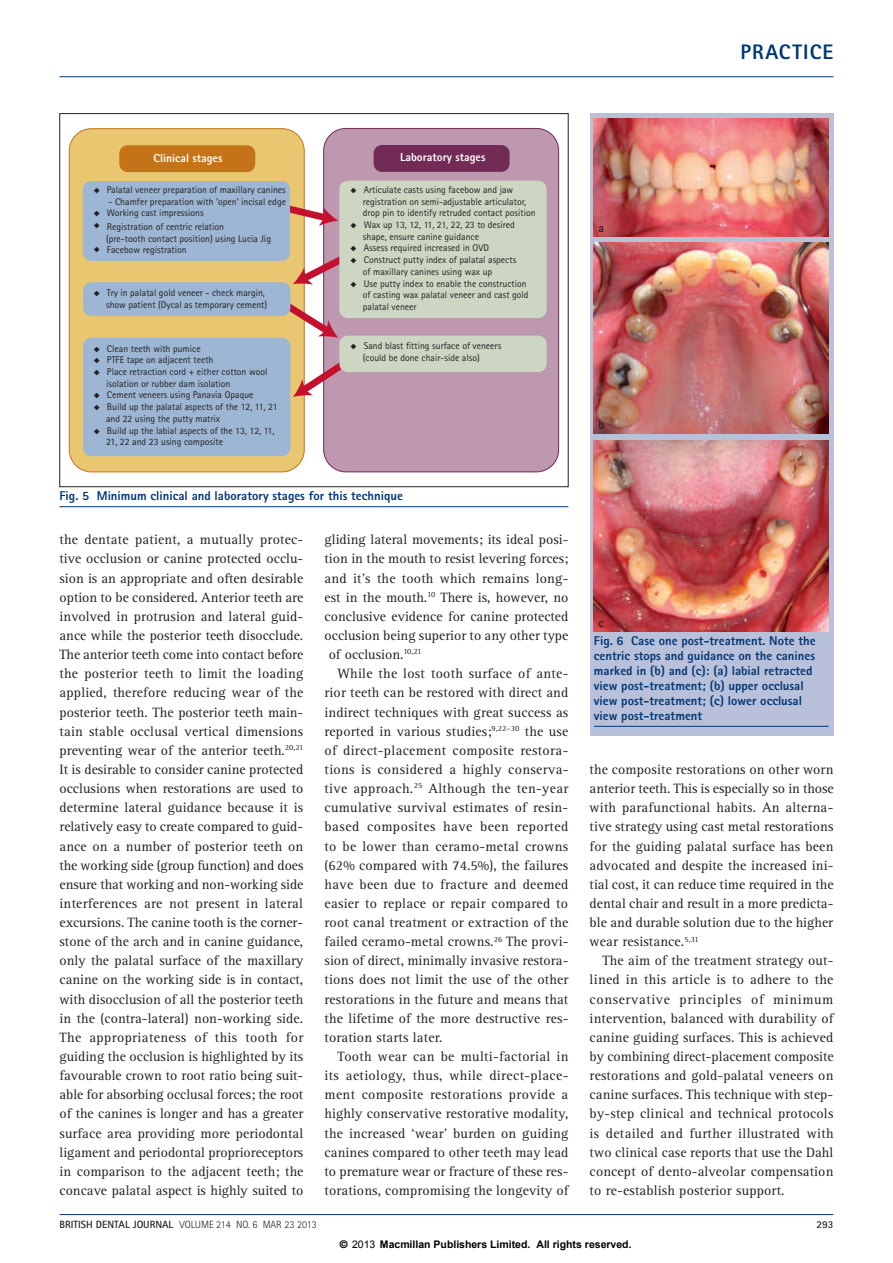
<style>
.page{position:relative;width:893px;height:1263px;background:#fff}
.page>*{position:absolute;margin:0;border:0;box-sizing:border-box;transform-origin:0 0}
.t1{font:800 21px "Rotis Sans Serif Std";letter-spacing:.055em;color:#013775}
.body{font:13.95px/19.2px "Rotis Serif Std";letter-spacing:.01em;color:#231f20;text-align:justify}
.table_fig_caption{font:800 12.75px/15px "Rotis Sans Serif Std";color:#013775}
.table_text_bold{font:700 12px "Rotis Sans Serif Std";color:#231f20}
.t2{font:11.7px "Rotis Sans Serif Std Extra Bold 2";color:#fff}
.t3{font:700 10.5px "Arial";color:#000}
.t4{font:300 10.5px "Rotis Sans Serif Std";color:#231f20}
.t5{font:700 10.5px "Rotis Sans Serif Std";color:#231f20}
.t6{font:9.75px/11.7px "Rotis Sans Serif Std 4";color:#231f20}
.s1{font-weight:700}
.s2{font-family:"Helvetica"}
.s3{font-weight:400}
</style>
<div class="page">
<hr style="left:60px;top:76px;width:773px;height:1px;background:#013775">
<div style="left:69px;top:129px;width:235px;height:343px;background:#e9c771;border-radius:22px"></div>
<div style="left:69px;top:128px;width:236px;height:344px;border:1px solid #c57319;border-radius:22px"></div>
<div style="left:324px;top:128px;width:235px;height:344px;background:#bd98af;border-radius:22px"></div>
<div style="left:323px;top:128px;width:236px;height:344px;border:1px solid #712b55;border-radius:22px"></div>
<div style="left:374px;top:145px;width:136px;height:27px;background:#712b55;border-radius:8px"></div>
<div style="left:339px;top:181px;width:208px;height:137px;background:#cdd6c2;border-radius:8px"></div>
<div style="left:339px;top:336px;width:208px;height:36px;background:#cdd6c2;border-radius:8px"></div>
<div style="left:119px;top:145px;width:136px;height:27px;background:#c57319;border-radius:8px"></div>
<svg style="left:290px;top:200px;width:48px;height:26px"></svg>
<div style="left:83px;top:181px;width:207px;height:80px;background:#9cb6d3;border-radius:8px"></div>
<div style="left:83px;top:282px;width:207px;height:34px;background:#9cb6d3;border-radius:8px"></div>
<div style="left:83px;top:338px;width:207px;height:118px;background:#9cb6d3;border-radius:8px"></div>
<hr style="left:60px;top:506px;width:508px;height:1px;background:#013775">
<div style="left:590px;top:113px;width:243px;height:623px;background:#b9c0d9"></div>
<img style="left:594px;top:119px;width:235px;height:117px">
<img style="left:594px;top:242px;width:235px;height:192px">
<img style="left:594px;top:440px;width:235px;height:191px">
<hr style="left:594px;top:726px;width:235px;height:1px;background:#013775">
<hr style="left:60px;top:1214px;width:773px;height:1px;background:#013775">
<svg style="left:293px;top:246px;width:47px;height:42px"></svg>
<svg style="left:279px;top:297px;width:85px;height:103px"></svg>
<p class="t1" style="left:740px;top:39px;width:94px">PRACTICE</p>
<p class="t2" style="left:153px;top:151px;width:70px">Clinical stages</p>
<p class="t6" style="left:107px;top:184px;width:180px">Palatal veneer preparation of maxillary canines</p>
<p class="t6" style="left:107px;top:195px;width:181px">- Chamfer preparation with ‘open’ incisal edge<br>Working cast impressions</p>
<p class="t6" style="left:106px;top:221px;width:166px">Registration of centric relation<br>(pre-tooth contact position) using Lucia Jig<br>Facebow registration</p>
<p class="t6" style="left:106px;top:287px;width:163px">Try in palatal gold veneer - check margin, show patient (Dycal as temporary cement)</p>
<p class="t6" style="left:106px;top:342px;width:173px">Clean teeth with pumice<br>PTFE tape on adjacent teeth<br>Place retraction cord + either cotton wool isolation or rubber dam isolation<br>Cement veneers using Panavia Opaque<br>Build up the palatal aspects of the 12, 11, 21 and 22 using the putty matrix<br>Build up the labial aspects of the 13, 12, 11, 21, 22 and 23 using composite</p>
<p class="t2" style="left:400px;top:150px;width:87px">Laboratory stages</p>
<p class="t6" style="left:363px;top:184px;width:174px">Articulate casts using facebow and jaw registration on semi-adjustable articulator, drop pin to identify retruded contact position Wax up 13, 12, 11, 21, 22, 23 to desired shape, ensure canine guidance<br>Assess required increased in OVD<br>Construct putty index of palatal aspects<br>of maxillary canines using wax up<br>Use putty index to enable the construction of casting wax palatal veneer and cast gold palatal veneer</p>
<p class="t6" style="left:363px;top:340px;width:140px">Sand blast -tting surface of veneers (could be done chair-side also)</p>
<p class="table_fig_caption" style="left:60px;top:488px;width:345px">Fig. 5 Minimum clinical and laboratory stages for this technique</p>
<p class="body" style="left:60px;top:530px;width:245px">the dentate patient, a mutually protec&shy;tive occlusion or canine protected occlu&shy;sion is an appropriate and often desirable option to be considered. Anterior teeth are involved in protrusion and lateral guid&shy;ance while the posterior teeth disocclude.<br>The anterior teeth come into contact before the posterior teeth to limit the loading applied, therefore reducing wear of the posterior teeth. The posterior teeth main&shy;tain stable occlusal vertical dimensions preventing wear of the anterior teeth.<sup>20,21<br></sup>It is desirable to consider canine protected occlusions when restorations are used to determine lateral guidance because it is relatively easy to create compared to guid&shy;ance on a number of posterior teeth on the working side (group function) and does ensure that working and non-working side interferences are not present in lateral excursions. The canine tooth is the corner&shy;stone of the arch and in canine guidance, only the palatal surface of the maxillary canine on the working side is in contact, with disocclusion of all the posterior teeth in the (contra-lateral) non-working side.<br>The appropriateness of this tooth for guiding the occlusion is highlighted by its favourable crown to root ratio being suit&shy;able for absorbing occlusal forces; the root of the canines is longer and has a greater surface area providing more periodontal ligament and periodontal proprioreceptors in comparison to the adjacent teeth; the concave palatal aspect is highly suited to</p>
<p class="body" style="left:325px;top:530px;width:245px">gliding lateral movements; its ideal posi&shy;tion in the mouth to resist levering forces; and it’s the tooth which remains long&shy;est in the mouth.<sup>10</sup> There is, however, no conclusive evidence for canine protected occlusion being superior to any other type of occlusion.<sup>10,21</sup></p>
<p class="body" style="left:325px;top:664px;width:245px;text-indent:13px">While the lost tooth surface of ante&shy;rior teeth can be restored with direct and indirect techniques with great success as reported in various studies;<sup>9,22–30</sup> the use of direct-placement composite restora&shy;tions is considered a highly conserva&shy;tive approach.<sup>25</sup> Although the ten-year cumulative survival estimates of resin&shy;based composites have been reported to be lower than ceramo-metal crowns (62% compared with 74.5%), the failures have been due to fracture and deemed easier to replace or repair compared to root canal treatment or extraction of the failed ceramo-metal crowns.<sup>26</sup> The provi&shy;sion of direct, minimally invasive restora&shy;tions does not limit the use of the other restorations in the future and means that the lifetime of the more destructive res&shy;toration starts later.</p>
<p class="body" style="left:325px;top:1047px;width:245px;text-indent:13px">Tooth wear can be multi-factorial in its aetiology, thus, while direct-place&shy;ment composite restorations provide a highly conservative restorative modality, the increased ‘wear’ burden on guiding canines compared to other teeth may lead to premature wear or fracture of these res&shy;torations, compromising the longevity of</p>
<p class="table_text_bold" style="left:598px;top:220px;width:7px">a</p>
<p class="table_text_bold" style="left:598px;top:418px;width:7px">b</p>
<p class="table_text_bold" style="left:598px;top:616px;width:7px">c</p>
<p class="table_fig_caption" style="left:594px;top:632px;width:223px">Fig. 6 Case one post-treatment. Note the centric stops and guidance on the canines marked in (b) and (c): (a) labial retracted view post-treatment; (b) upper occlusal view post-treatment; (c) lower occlusal view post-treatment</p>
<p class="body" style="left:590px;top:760px;width:245px">the composite restorations on other worn anterior teeth. This is especially so in those with parafunctional habits. An alterna&shy;tive strategy using cast metal restorations for the guiding palatal surface has been advocated and despite the increased ini&shy;tial cost, it can reduce time required in the dental chair and result in a more predicta&shy;ble and durable solution due to the higher wear resistance.<sup>5,31</sup></p>
<p class="body" style="left:590px;top:951px;width:245px;text-indent:13px">The aim of the treatment strategy out&shy;lined in this article is to adhere to the conservative principles of minimum intervention, balanced with durability of canine guiding surfaces. This is achieved by combining direct-placement composite restorations and gold-palatal veneers on canine surfaces. This technique with step&shy;by-step clinical and technical protocols is detailed and further illustrated with two clinical case reports that use the Dahl concept of dento-alveolar compensation to re-establish posterior support.</p>
<p class="t4" style="left:60px;top:1218px;width:259px"><span class="s1">BRITISH DENTAL JOURNAL</span> VOLUME 214 NO. 6 MAR 23 2013</p>
<p class="t5" style="left:816px;top:1217px;width:18px">293</p>
<p class="t3" style="left:340px;top:1237px;width:293px"><span class="s2">©</span> <span class="s3">2013</span> Macmillan Publishers Limited. All rights reserved.</p>
</div>
